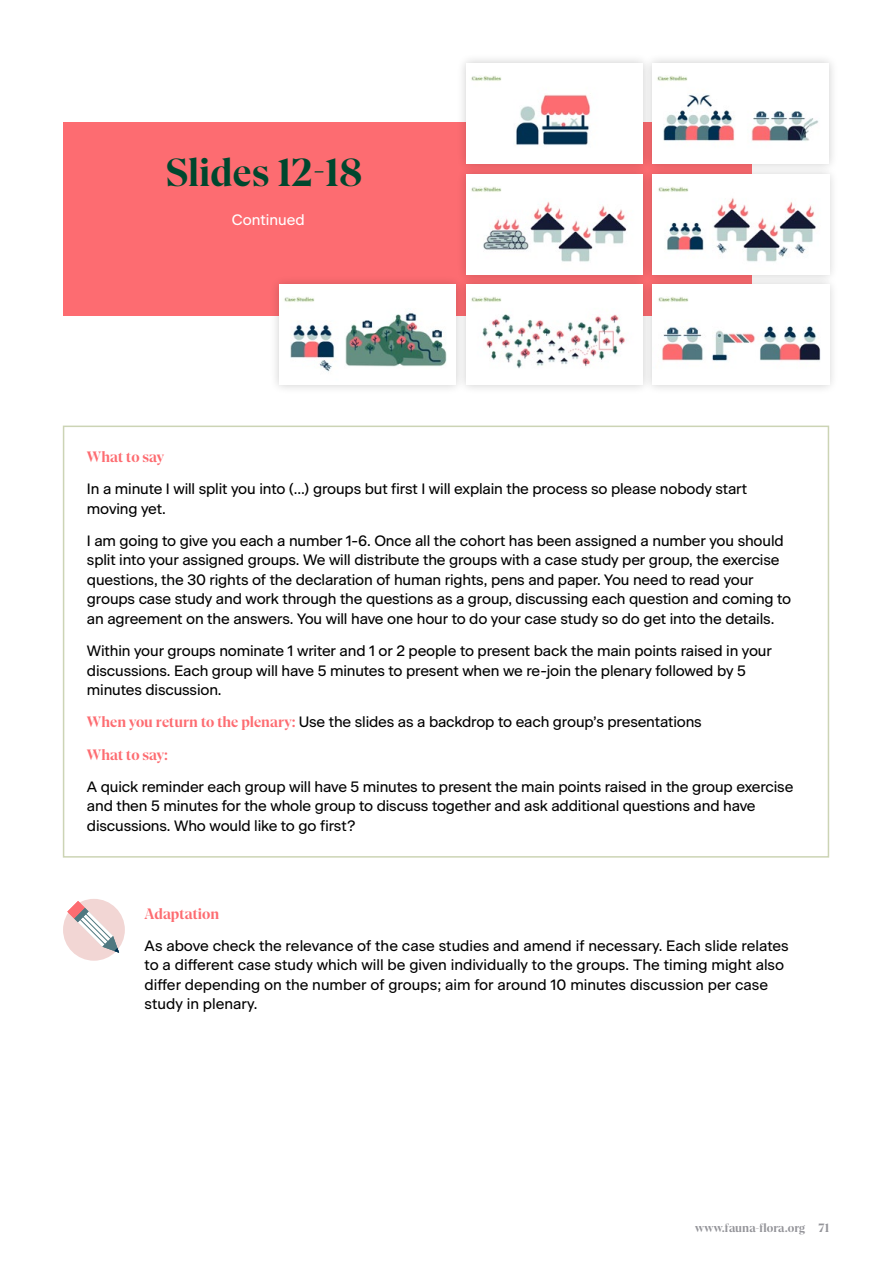
<style>
.page{position:relative;width:893px;height:1263px;background:#fff}
.page>*{position:absolute;margin:0;border:0;box-sizing:border-box;transform-origin:0 0}
.t1{font:700 39px "At Gambit";color:#00472e}
.t2{font:15px/19.5px "Beausite Classic";letter-spacing:-.01em;color:#000}
.t3{font:700 15px "At Gambit";color:#fd6c71}
.t4{font:15px "Beausite Classic";color:#fff}
.t5{font:700 12px "At Gambit";color:#949499}
.s1{font-family:"At Gambit";font-weight:700;color:#fd6c71}
</style>
<div class="page">
<div style="left:63px;top:122px;width:689px;height:194px;background:#fd6c71"></div>
<div style="left:270px;top:275px;width:196px;height:120px;background:#000;opacity:.2"></div>
<img style="left:279px;top:284px;width:177px;height:100px">
<div style="left:642px;top:53px;width:197px;height:120px;background:#000;opacity:.2"></div>
<img style="left:653px;top:63px;width:175px;height:100px">
<div style="left:456px;top:53px;width:197px;height:120px;background:#000;opacity:.2"></div>
<img style="left:466px;top:63px;width:176px;height:100px">
<div style="left:456px;top:165px;width:197px;height:120px;background:#000;opacity:.2"></div>
<img style="left:466px;top:174px;width:176px;height:100px">
<div style="left:456px;top:275px;width:197px;height:120px;background:#000;opacity:.2"></div>
<img style="left:466px;top:284px;width:176px;height:100px">
<div style="left:643px;top:165px;width:196px;height:120px;background:#000;opacity:.2"></div>
<img style="left:653px;top:174px;width:176px;height:100px">
<div style="left:643px;top:275px;width:196px;height:120px;background:#000;opacity:.2"></div>
<img style="left:653px;top:284px;width:176px;height:100px">
<div style="left:63px;top:426px;width:766px;height:432px;border:2px solid #ccd4b5"></div>
<div style="left:63px;top:899px;width:62px;height:62px;background:#f2d6d4;border-radius:50%"></div>
<svg style="left:67px;top:901px;width:52px;height:52px"></svg>
<p class="t1" style="left:166px;top:147px;width:198px">Slides 12-18</p>
<p class="t4" style="left:232px;top:209px;width:74px">Continued</p>
<p class="t3" style="left:87px;top:447px;width:79px">What to say</p>
<p class="t2" style="left:87px;top:478px;width:662px">In a minute I will split you into (…) groups but first I will explain the process so please nobody start moving yet.</p>
<p class="t2" style="left:87px;top:530px;width:706px">I am going to give you each a number 1-6. Once all the cohort has been assigned a number you should split into your assigned groups. We will distribute the groups with a case study per group, the exercise questions, the 30 rights of the declaration of human rights, pens and paper. You need to read your groups case study and work through the questions as a group, discussing each question and coming to an agreement on the answers. You will have one hour to do your case study so do get into the details.</p>
<p class="t2" style="left:87px;top:640px;width:686px">Within your groups nominate 1 writer and 1 or 2 people to present back the main points raised in your discussions. Each group will have 5 minutes to present when we re-join the plenary followed by 5 minutes discussion.</p>
<p class="t2" style="left:87px;top:711px;width:616px"><span class="s1">When you return to the plenary:</span> Use the slides as a backdrop to each group’s presentations</p>
<p class="t3" style="left:87px;top:745px;width:83px">What to say:</p>
<p class="t2" style="left:87px;top:776px;width:708px">A quick reminder each group will have 5 minutes to present the main points raised in the group exercise and then 5 minutes for the whole group to discuss together and ask additional questions and have discussions. Who would like to go first?</p>
<p class="t3" style="left:145px;top:904px;width:76px">Adaptation</p>
<p class="t2" style="left:145px;top:934px;width:646px">As above check the relevance of the case studies and amend if necessary. Each slide relates to a different case study which will be given individually to the groups. The timing might also differ depending on the number of groups; aim for around 10 minutes discussion per case study in plenary.</p>
<p class="t5" style="left:695px;top:1220px;width:135px">www.fauna-flora.org 71</p>
</div>
